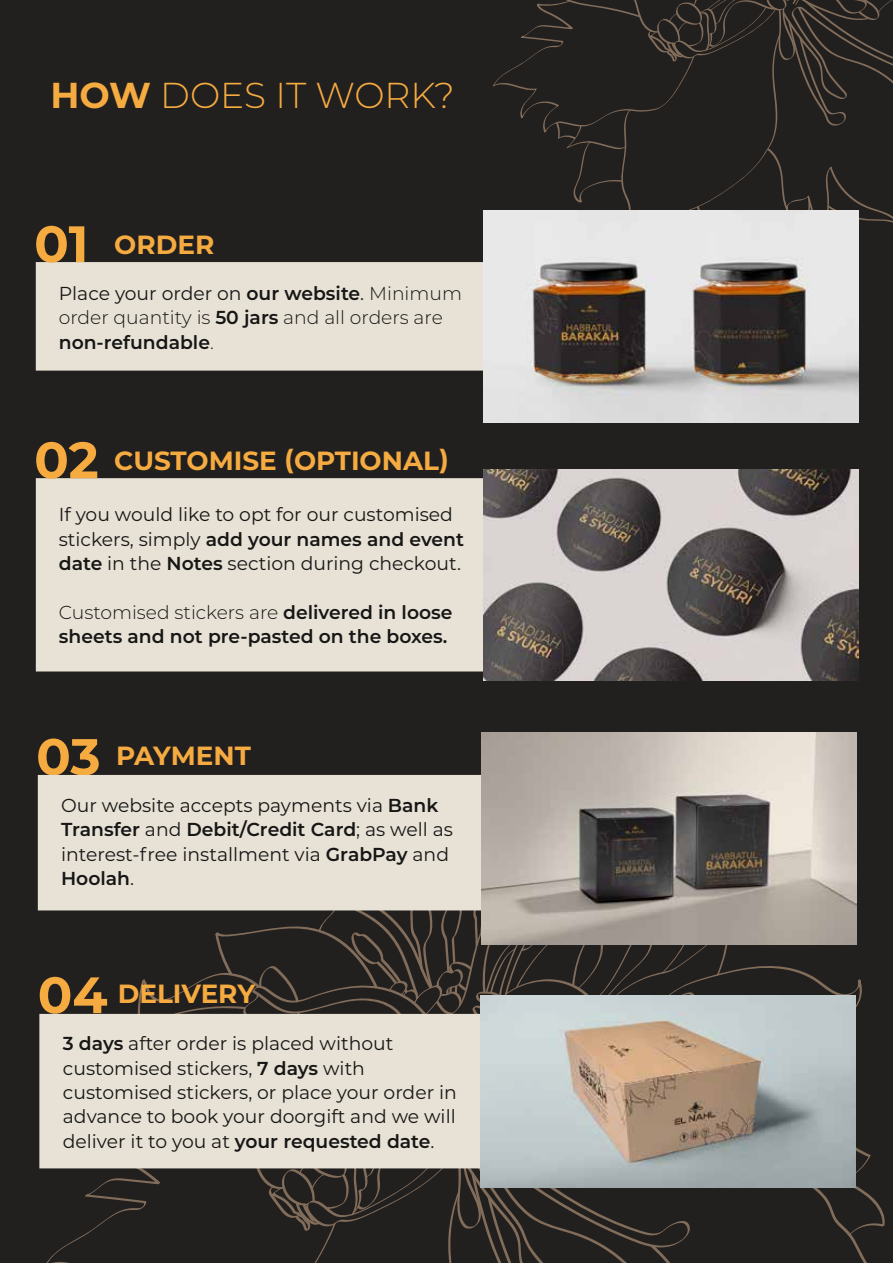
<style>
.page{position:relative;width:893px;height:1263px;background:#221f1f}
.page>*{position:absolute;margin:0;border:0;box-sizing:border-box;transform-origin:0 0}
.t1{font:700 51px "Montserrat";color:#f5ab40}
.t2{font:300 36px "Montserrat";color:#f5ab40}
.t3{font:700 26.25px "Montserrat";color:#f5ab40}
.t4{font:18.75px/24.3px "Montserrat";color:#171616}
.t5{font:300 18.75px/24.3px "Montserrat";color:#171616}
.t6{font:600 18.75px/24.3px "Montserrat";color:#171616}
.s1{font-weight:700}
.s2{font-weight:400}
.s3{font-weight:600}
.s4{font-size:51px}
.s5{font-weight:300}
</style>
<div class="page">
<svg style="left:492px;top:0;width:401px;height:223px"></svg>
<svg style="left:44px;top:910px;width:841px;height:353px"></svg>
<div style="left:38px;top:775px;width:444px;height:135px;background:#e7e2d5"></div>
<img style="left:482px;top:732px;width:375px;height:212px">
<div style="left:39px;top:1014px;width:441px;height:154px;background:#e7e2d5"></div>
<img style="left:480px;top:995px;width:375px;height:192px">
<div style="left:36px;top:262px;width:448px;height:109px;background:#e7e2d5"></div>
<img style="left:484px;top:210px;width:375px;height:212px">
<div style="left:36px;top:478px;width:448px;height:193px;background:#e7e2d5"></div>
<img style="left:484px;top:469px;width:375px;height:211px">
<h2 class="t2" style="left:51px;top:71px;width:406px"><span class="s1">HOW</span> DOES IT WORK?</h2>
<h1 class="t1" style="left:34px;top:207px;width:56px">01</h1>
<h3 class="t3" style="left:114px;top:226px;width:102px">ORDER</h3>
<p class="t5" style="left:59px;top:281px;width:405px"><span class="s2">Place your order on</span> <span class="s3">our website</span><span class="s2">.</span> Minimum order quantity is <span class="s3">50 jars</span> and all orders are <span class="s3">non-refundable</span>.</p>
<h3 class="t3" style="left:34px;top:442px;width:416px"><span class="s4">02</span> CUSTOMISE (OPTIONAL)</h3>
<p class="t4" style="left:59px;top:502px;width:407px">If you would like to opt for our customised stickers, simply <span class="s3">add your names and event date</span> in the <span class="s3">Notes</span> section during checkout.</p>
<p class="t6" style="left:59px;top:599px;width:395px"><span class="s5">Customised stickers are</span> delivered in loose sheets and not pre-pasted on the boxes.</p>
<h3 class="t3" style="left:36px;top:737px;width:216px"><span class="s4">03</span> PAYMENT</h3>
<p class="t4" style="left:61px;top:792px;width:393px">Our website accepts payments via <span class="s3">Bank Transfer</span> and <span class="s3">Debit/Credit Card</span>; as well as interest-free installment via <span class="s3">GrabPay</span> and <span class="s3">Hoolah</span>.</p>
<h3 class="t3" style="left:38px;top:975px;width:219px"><span class="s4">04</span> DELIVERY</h3>
<p class="t4" style="left:63px;top:1031px;width:395px"><span class="s3">3 days</span> after order is placed without customised stickers, <span class="s3">7 days</span> with customised stickers, or place your order in advance to book your doorgift and we will deliver it to you at <span class="s3">your requested date</span>.</p>
</div>
